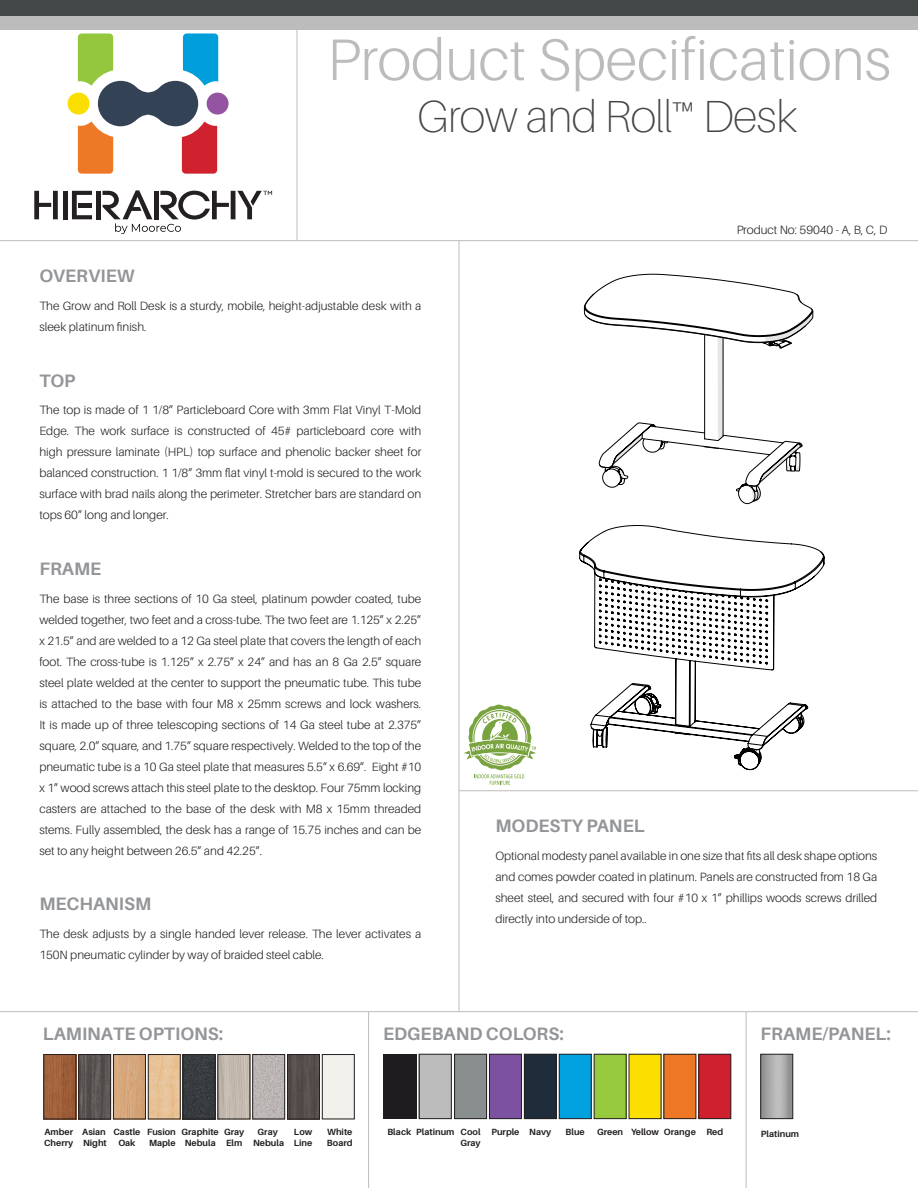
<style>
.page{position:relative;width:918px;height:1188px;background:#fff}
.page>*{position:absolute;margin:0;border:0;box-sizing:border-box;transform-origin:0 0}
.t1{font:300 58.5px "Aileron";color:#bdbcbc}
.Header_-_Product_Nam{font:100 45px "Aileron";letter-spacing:-.01em;color:#444747}
.Header_-_Subhead{font:700 18px "Aileron";color:#939598}
.Copy_-_Paragraph{font:700 18px "Aileron";color:#939598}
.Copy_-_Paragraph-2{font:300 12px/21px "Aileron";color:#231f20}
.Header_-_Subhead-2{font:300 12px/21px "Aileron";color:#231f20;text-align:justify}
.Caption_-_Centered_B{font:700 9px "Aileron";color:#231f20}
.t2{font:8.85px "Century Gothic";color:#191924}
</style>
<div class="page">
<hr style="left:297px;top:28px;width:1px;height:213px;background:#bdbcbc">
<div style="left:0;top:12px;width:918px;height:17px;background:#bdbcbc"></div>
<div style="left:0;top:0;width:918px;height:16px;background:#444747"></div>
<hr style="left:0;top:240px;width:918px;height:1px;background:#bdbcbc">
<hr style="left:0;top:1011px;width:918px;height:1px;background:#bdbcbc">
<hr style="left:459px;top:241px;width:1px;height:771px;background:#bdbcbc">
<div style="left:63px;top:191px;width:5px;height:28px;background:#241f21"></div>
<div style="left:96px;top:191px;width:5px;height:28px;background:#241f21"></div>
<svg style="left:34px;top:191px;width:24px;height:28px"></svg>
<svg style="left:72px;top:191px;width:20px;height:28px"></svg>
<svg style="left:67px;top:33px;width:162px;height:141px"></svg>
<svg style="left:103px;top:190px;width:169px;height:44px"></svg>
<hr style="left:459px;top:790px;width:459px;height:1px;background:#bdbcbc">
<svg style="left:584px;top:241px;width:230px;height:264px"></svg>
<svg style="left:579px;top:525px;width:246px;height:245px"></svg>
<div style="left:419px;top:1054px;width:33px;height:65px;background:#bdbcbc"></div>
<hr style="left:746px;top:1012px;width:1px;height:176px;background:#bdbcbc">
<hr style="left:368px;top:1012px;width:1px;height:176px;background:#bdbcbc">
<div style="left:383px;top:1054px;width:33px;height:65px;background:#1e1c1f"></div>
<div style="left:454px;top:1054px;width:33px;height:65px;background:#888d8e"></div>
<div style="left:524px;top:1054px;width:33px;height:65px;background:#1f2d3a"></div>
<div style="left:559px;top:1054px;width:32px;height:65px;background:#01a1df"></div>
<div style="left:594px;top:1054px;width:32px;height:65px;background:#96c93e"></div>
<div style="left:629px;top:1054px;width:32px;height:65px;background:#fcde00"></div>
<div style="left:664px;top:1054px;width:32px;height:65px;background:#ee7725"></div>
<div style="left:699px;top:1054px;width:32px;height:65px;background:#cf202f"></div>
<div style="left:491px;top:1056px;width:29px;height:61px;background:#7c519f"></div>
<div style="left:322px;top:1054px;width:33px;height:65px;border:1px solid #231f20"></div>
<div style="left:559px;top:1054px;width:32px;height:65px;border:1px solid #231f20"></div>
<img style="left:46px;top:1056px;width:28px;height:61px">
<div style="left:44px;top:1054px;width:32px;height:65px;border:1px solid #231f20"></div>
<div style="left:594px;top:1054px;width:32px;height:65px;border:1px solid #231f20"></div>
<img style="left:80px;top:1056px;width:29px;height:61px">
<div style="left:78px;top:1054px;width:33px;height:65px;border:1px solid #231f20"></div>
<img style="left:115px;top:1056px;width:29px;height:61px">
<div style="left:113px;top:1054px;width:33px;height:65px;border:1px solid #231f20"></div>
<img style="left:150px;top:1056px;width:28px;height:61px">
<div style="left:148px;top:1054px;width:32px;height:65px;border:1px solid #231f20"></div>
<img style="left:185px;top:1056px;width:28px;height:61px">
<div style="left:183px;top:1054px;width:32px;height:65px;border:1px solid #231f20"></div>
<img style="left:220px;top:1056px;width:28px;height:61px">
<img style="left:254px;top:1056px;width:29px;height:61px">
<div style="left:252px;top:1054px;width:33px;height:65px;border:1px solid #231f20"></div>
<img style="left:289px;top:1056px;width:29px;height:61px">
<div style="left:287px;top:1054px;width:33px;height:65px;border:1px solid #231f20"></div>
<div style="left:419px;top:1054px;width:33px;height:65px;border:1px solid #231f20"></div>
<div style="left:454px;top:1054px;width:33px;height:65px;border:1px solid #231f20"></div>
<div style="left:489px;top:1054px;width:33px;height:65px;border:1px solid #231f20"></div>
<div style="left:524px;top:1054px;width:33px;height:65px;border:1px solid #231f20"></div>
<div style="left:699px;top:1054px;width:32px;height:65px;border:1px solid #231f20"></div>
<div style="left:664px;top:1054px;width:32px;height:65px;border:1px solid #231f20"></div>
<div style="left:761px;top:1054px;width:32px;height:65px;border:1px solid #231f20"></div>
<svg style="left:459px;top:704px;width:77px;height:81px"></svg>
<h1 class="t1" style="left:327px;top:28px;width:565px">Product Specifications</h1>
<p class="Header_-_Product_Nam" style="left:417px;top:92px;width:382px">Grow and Roll™ Desk</p>
<p class="Copy_-_Paragraph" style="left:39px;top:266px;width:97px">OVERVIEW</p>
<p class="Copy_-_Paragraph-2" style="left:39px;top:296px;width:383px">The Grow and Roll Desk is a sturdy, mobile, height-adjustable desk with a sleek platinum finish.</p>
<p class="Header_-_Subhead" style="left:39px;top:370px;width:37px">TOP</p>
<p class="Header_-_Subhead-2" style="left:39px;top:400px;width:383px">The top is made of 1 1/8” Particleboard Core with 3mm Flat Vinyl T-Mold Edge. The work surface is constructed of 45# particleboard core with high pressure laminate (HPL) top surface and phenolic backer sheet for balanced construction. 1 1/8” 3mm flat vinyl t-mold is secured to the work surface with brad nails along the perimeter. Stretcher bars are standard on tops 60” long and longer.</p>
<p class="Copy_-_Paragraph" style="left:39px;top:559px;width:63px">FRAME</p>
<p class="Copy_-_Paragraph-2" style="left:39px;top:588px;width:383px;text-align:justify">The base is three sections of 10 Ga steel, platinum powder coated, tube welded together, two feet and a cross-tube. The two feet are 1.125” x 2.25” x 21.5” and are welded to a 12 Ga steel plate that covers the length of each foot. The cross-tube is 1.125” x 2.75” x 24” and has an 8 Ga 2.5” square steel plate welded at the center to support the pneumatic tube. This tube is attached to the base with four M8 x 25mm screws and lock washers.<br>It is made up of three telescoping sections of 14 Ga steel tube at 2.375” square, 2.0” square, and 1.75” square respectively. Welded to the top of the pneumatic tube is a 10 Ga steel plate that measures 5.5” x 6.69”. Eight #10 x 1” wood screws attach this steel plate to the desktop. Four 75mm locking casters are attached to the base of the desk with M8 x 15mm threaded stems. Fully assembled, the desk has a range of 15.75 inches and can be set to any height between 26.5” and 42.25”.</p>
<p class="t2" style="left:181px;top:639px;width:14px">29"</p>
<p class="Copy_-_Paragraph" style="left:39px;top:894px;width:113px">MECHANISM</p>
<p class="Copy_-_Paragraph-2" style="left:39px;top:923px;width:383px">The desk adjusts by a single handed lever release. The lever activates a<br>150N pneumatic cylinder by way of braided steel cable.</p>
<p class="Copy_-_Paragraph-2" style="left:736px;top:220px;width:152px">Product No: 59040 - A, B, C, D</p>
<p class="Copy_-_Paragraph" style="left:495px;top:816px;width:151px">MODESTY PANEL</p>
<p class="Copy_-_Paragraph-2" style="left:495px;top:845px;width:383px;text-align:justify">Optional modesty panel available in one size that fits all desk shape options and comes powder coated in platinum. Panels are constructed from 18 Ga sheet steel, and secured with four #10 x 1” phillips woods screws drilled directly into underside of top..</p>
<p class="Header_-_Subhead" style="left:43px;top:1024px;width:182px">LAMINATE OPTIONS:</p>
<p class="Header_-_Subhead" style="left:383px;top:1024px;width:182px">EDGEBAND COLORS:</p>
<p class="Header_-_Subhead" style="left:761px;top:1024px;width:132px">FRAME/PANEL:</p>
<p class="Caption_-_Centered_B" style="left:44px;top:1127px;width:30px">Amber</p>
<p class="Caption_-_Centered_B" style="left:44px;top:1138px;width:31px">Cherry</p>
<p class="Caption_-_Centered_B" style="left:182px;top:1127px;width:39px">Graphite</p>
<p class="Caption_-_Centered_B" style="left:185px;top:1138px;width:33px">Nebula</p>
<p class="Caption_-_Centered_B" style="left:113px;top:1127px;width:28px">Castle</p>
<p class="Caption_-_Centered_B" style="left:118px;top:1138px;width:19px">Oak</p>
<p class="Caption_-_Centered_B" style="left:82px;top:1127px;width:25px">Asian</p>
<p class="Caption_-_Centered_B" style="left:83px;top:1138px;width:25px">Night</p>
<p class="Caption_-_Centered_B" style="left:147px;top:1127px;width:30px">Fusion</p>
<p class="Caption_-_Centered_B" style="left:149px;top:1138px;width:28px">Maple</p>
<p class="Caption_-_Centered_B" style="left:224px;top:1127px;width:22px">Gray</p>
<p class="Caption_-_Centered_B" style="left:226px;top:1138px;width:18px">Elm</p>
<p class="Caption_-_Centered_B" style="left:258px;top:1127px;width:22px">Gray</p>
<p class="Caption_-_Centered_B" style="left:253px;top:1138px;width:33px">Nebula</p>
<p class="Caption_-_Centered_B" style="left:294px;top:1127px;width:20px">Low</p>
<p class="Caption_-_Centered_B" style="left:294px;top:1138px;width:20px">Line</p>
<p class="Caption_-_Centered_B" style="left:327px;top:1127px;width:27px">White</p>
<p class="Caption_-_Centered_B" style="left:327px;top:1138px;width:27px">Board</p>
<p class="Caption_-_Centered_B" style="left:387px;top:1127px;width:25px">Black</p>
<p class="Caption_-_Centered_B" style="left:461px;top:1127px;width:21px">Cool</p>
<p class="Caption_-_Centered_B" style="left:460px;top:1138px;width:22px">Gray</p>
<p class="Caption_-_Centered_B" style="left:416px;top:1127px;width:40px">Platinum</p>
<p class="Caption_-_Centered_B" style="left:491px;top:1127px;width:30px">Purple</p>
<p class="Caption_-_Centered_B" style="left:529px;top:1127px;width:24px">Navy</p>
<p class="Caption_-_Centered_B" style="left:566px;top:1127px;width:21px">Blue</p>
<p class="Caption_-_Centered_B" style="left:597px;top:1127px;width:28px">Green</p>
<p class="Caption_-_Centered_B" style="left:631px;top:1127px;width:30px">Yellow</p>
<p class="Caption_-_Centered_B" style="left:664px;top:1127px;width:33px">Orange</p>
<p class="Caption_-_Centered_B" style="left:706px;top:1127px;width:18px">Red</p>
<p class="Caption_-_Centered_B" style="left:761px;top:1128px;width:40px">Platinum</p>
</div>
